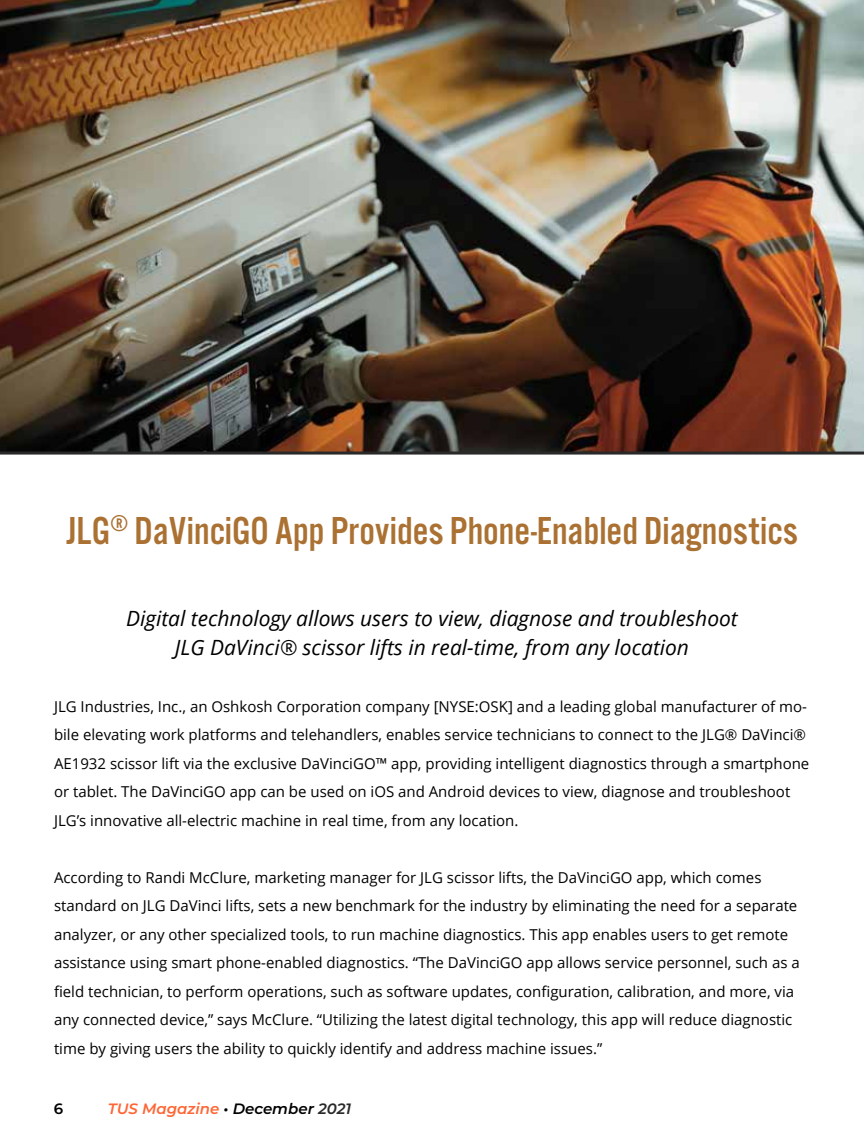
<style>
.page{position:relative;width:864px;height:1134px;background:#fff}
.page>*{position:absolute;margin:0;border:0;box-sizing:border-box;transform-origin:0 0}
.t1{font:40.5px "Alternate Got No 3 D";color:#ab7132}
.t2{font:italic 21px/28.5px "Open Sans";color:#000;text-align:center}
.t3{font:15px/28.5px "Open Sans";color:#000}
.t4{font:italic 600 15px "Montserrat";color:#ff6534}
.t5{font:600 15px "Montserrat";color:#000}
.s1{color:#000}
.s2{color:#292929}
</style>
<div class="page">
<img style="left:0;top:0;width:864px;height:452px">
<hr style="left:0;top:452px;width:864px;height:3px;background:#292929">
<h1 class="t1" style="left:66px;top:510px;width:733px">JLG<sup>®</sup> DaVinciGO App Provides Phone-Enabled Diagnostics</h1>
<h2 class="t2" style="left:126px;top:604px;width:613px">Digital technology allows users to view, diagnose and troubleshoot<br>JLG DaVinci® scissor lifts in real-time, from any location</h2>
<p class="t3" style="left:54px;top:692px;width:757px">JLG Industries, Inc., an Oshkosh Corporation company [NYSE:OSK] and a leading global manufacturer of mo&shy;bile elevating work platforms and telehandlers, enables service technicians to connect to the JLG® DaVinci® AE1932 scissor lift via the exclusive DaVinciGO™ app, providing intelligent diagnostics through a smartphone or tablet. The DaVinciGO app can be used on iOS and Android devices to view, diagnose and troubleshoot JLG’s innovative all-electric machine in real time, from any location.</p>
<p class="t3" style="left:54px;top:863px;width:747px">According to Randi McClure, marketing manager for JLG scissor lifts, the DaVinciGO app, which comes standard on JLG DaVinci lifts, sets a new benchmark for the industry by eliminating the need for a separate analyzer, or any other specialized tools, to run machine diagnostics. This app enables users to get remote assistance using smart phone-enabled diagnostics. “The DaVinciGO app allows service personnel, such as a field technician, to perform operations, such as software updates, configuration, calibration, and more, via any connected device,” says McClure. “Utilizing the latest digital technology, this app will reduce diagnostic time by giving users the ability to quickly identify and address machine issues.”</p>
<p class="t5" style="left:54px;top:1098px;width:11px">6</p>
<p class="t4" style="left:108px;top:1098px;width:245px">TUS Magazine <span class="s1">• December</span> <span class="s2">2021</span></p>
</div>
